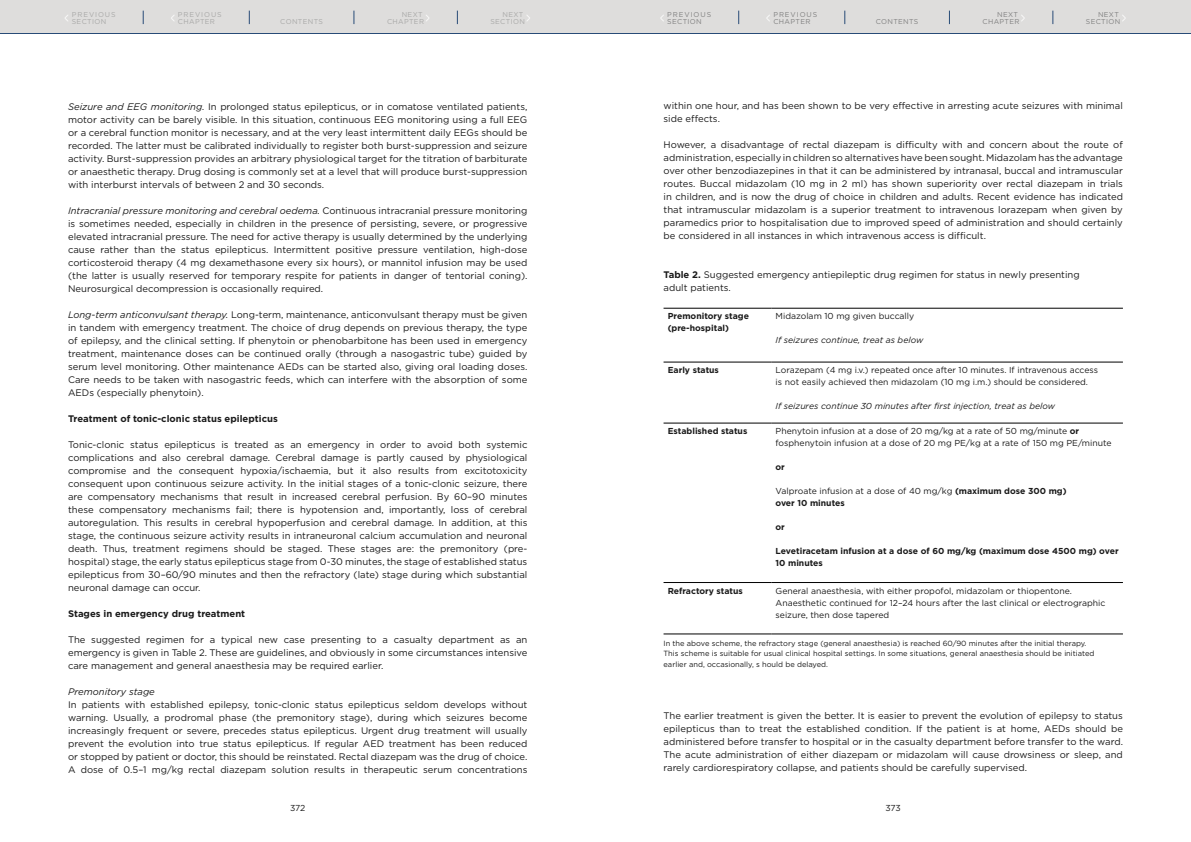
<style>
.page{position:relative;width:1191px;height:842px;background:#fff}
.page>*{position:absolute;margin:0;border:0;box-sizing:border-box;transform-origin:0 0}
.t1{font:14px "Gotham";color:#fff;scale:.5 1}
.t2{font:9.5px/13px "Gotham";color:#1a1a1a;text-align:justify}
.t3{font:700 9.5px "Gotham";color:#1a1a1a}
.t4{font:italic 9.5px "Gotham";color:#1a1a1a}
.t5{font:8.6px/12px "Gotham";color:#1a1a1a}
.t6{font:700 8.6px/12px "Gotham";color:#1a1a1a}
.t7{font:italic 8.6px "Gotham";color:#1a1a1a}
.t8{font:7.5px/10.2px "Gotham";color:#1a1a1a}
.t9{font:7px/7px "Gotham";letter-spacing:.05em;color:#808080}
.t10{font:7px/7px "Gotham";letter-spacing:.05em;color:#a8a8a7}
.t11{font:7px/7px "Gotham";letter-spacing:.13em;color:#808080}
.t12{font:7px/7px "Gotham";letter-spacing:.13em;color:#a8a8a7}
.s1{font-size:14px;color:#fff}
.s2{font-style:italic}
.s3{font-weight:700}
</style>
<div class="page">
<div style="left:0;top:0;width:595px;height:33px;background:#dedddc"></div>
<hr style="left:0;top:33px;width:595px;height:1px;background:#284b77">
<div style="left:595px;top:0;width:596px;height:33px;background:#dedddc"></div>
<hr style="left:595px;top:33px;width:596px;height:1px;background:#284b77">
<svg style="left:143px;top:11px;width:1px;height:13px"></svg>
<svg style="left:249px;top:11px;width:1px;height:13px"></svg>
<svg style="left:354px;top:11px;width:1px;height:13px"></svg>
<svg style="left:457px;top:11px;width:1px;height:13px"></svg>
<svg style="left:738px;top:11px;width:1px;height:13px"></svg>
<svg style="left:844px;top:11px;width:1px;height:13px"></svg>
<svg style="left:949px;top:11px;width:1px;height:13px"></svg>
<svg style="left:1052px;top:11px;width:1px;height:13px"></svg>
<svg style="left:663px;top:361px;width:460px;height:273px"></svg>
<hr style="left:663px;top:634px;width:108px;height:1px;background:#000">
<hr style="left:771px;top:634px;width:352px;height:1px;background:#000">
<hr style="left:663px;top:362px;width:108px;height:1px;background:#000">
<hr style="left:771px;top:362px;width:352px;height:1px;background:#000">
<hr style="left:663px;top:423px;width:108px;height:1px;background:#000">
<hr style="left:771px;top:423px;width:352px;height:1px;background:#000">
<hr style="left:663px;top:308px;width:108px;height:1px;background:#000">
<hr style="left:771px;top:308px;width:352px;height:1px;background:#000">
<hr style="left:663px;top:582px;width:108px;height:1px;background:#000">
<hr style="left:771px;top:582px;width:352px;height:1px;background:#000">
<p class="t12" style="left:72px;top:11px;width:45px">PREVIOUS<br>SECTION</p>
<p class="t12" style="left:171px;top:11px;width:53px;text-align:center"><span class="s1">&lt;</span> PREVIOUS<br>CHAPTER</p>
<p class="t10" style="left:280px;top:18px;width:44px">CONTENTS</p>
<p class="t10" style="left:387px;top:11px;width:44px;text-indent:15px">NEXT<br>CHAPTER <sup>&gt;</sup></p>
<p class="t10" style="left:502px;top:11px;width:22px">NEXT</p>
<h1 class="t1" style="left:65px;top:9px;width:10px">&lt;</h1>
<p class="t10" style="left:490px;top:18px;width:42px">SECTION <sup>&gt;</sup></p>
<p class="t11" style="left:667px;top:11px;width:45px">PREVIOUS<br>SECTION</p>
<p class="t11" style="left:766px;top:11px;width:53px;text-align:center"><span class="s1">&lt;</span> PREVIOUS<br>CHAPTER</p>
<p class="t9" style="left:875px;top:18px;width:44px">CONTENTS</p>
<p class="t9" style="left:982px;top:11px;width:44px;text-indent:15px">NEXT<br>CHAPTER <sup>&gt;</sup></p>
<p class="t9" style="left:1086px;top:11px;width:42px;text-indent:12px">NEXT<br>SECTION <sup>&gt;</sup></p>
<p class="t2" style="left:68px;top:100px;width:461px"><span class="s2">Seizure and EEG monitoring.</span> In prolonged status epilepticus, or in comatose ventilated patients, motor activity can be barely visible. In this situation, continuous EEG monitoring using a full EEG or a cerebral function monitor is necessary, and at the very least intermittent daily EEGs should be recorded. The latter must be calibrated individually to register both burst-suppression and seizure activity. Burst-suppression provides an arbitrary physiological target for the titration of barbiturate or anaesthetic therapy. Drug dosing is commonly set at a level that will produce burst-suppression with interburst intervals of between 2 and 30 seconds.</p>
<p class="t2" style="left:68px;top:204px;width:461px"><span class="s2">Intracranial pressure monitoring and cerebral oedema.</span> Continuous intracranial pressure monitoring is sometimes needed, especially in children in the presence of persisting, severe, or progressive elevated intracranial pressure. The need for active therapy is usually determined by the underlying cause rather than the status epilepticus. Intermittent positive pressure ventilation, high-dose corticosteroid therapy (4 mg dexamethasone every six hours), or mannitol infusion may be used (the latter is usually reserved for temporary respite for patients in danger of tentorial coning).<br>Neurosurgical decompression is occasionally required.</p>
<p class="t2" style="left:68px;top:308px;width:461px"><span class="s2">Long-term anticonvulsant therapy.</span> Long-term, maintenance, anticonvulsant therapy must be given in tandem with emergency treatment. The choice of drug depends on previous therapy, the type of epilepsy, and the clinical setting. If phenytoin or phenobarbitone has been used in emergency treatment, maintenance doses can be continued orally (through a nasogastric tube) guided by serum level monitoring. Other maintenance AEDs can be started also, giving oral loading doses.<br>Care needs to be taken with nasogastric feeds, which can interfere with the absorption of some AEDs (especially phenytoin).</p>
<p class="t3" style="left:68px;top:412px;width:211px">Treatment of tonic-clonic status epilepticus</p>
<p class="t2" style="left:68px;top:438px;width:461px">Tonic-clonic status epilepticus is treated as an emergency in order to avoid both systemic complications and also cerebral damage. Cerebral damage is partly caused by physiological compromise and the consequent hypoxia/ischaemia, but it also results from excitotoxicity consequent upon continuous seizure activity. In the initial stages of a tonic-clonic seizure, there are compensatory mechanisms that result in increased cerebral perfusion. By 60–90 minutes these compensatory mechanisms fail; there is hypotension and, importantly, loss of cerebral autoregulation. This results in cerebral hypoperfusion and cerebral damage. In addition, at this stage, the continuous seizure activity results in intraneuronal calcium accumulation and neuronal death. Thus, treatment regimens should be staged. These stages are: the premonitory (pre&shy;hospital) stage, the early status epilepticus stage from 0-30 minutes, the stage of established status epilepticus from 30–60/90 minutes and then the refractory (late) stage during which substantial neuronal damage can occur.</p>
<p class="t3" style="left:68px;top:607px;width:179px">Stages in emergency drug treatment</p>
<p class="t2" style="left:68px;top:632px;width:461px">The suggested regimen for a typical new case presenting to a casualty department as an emergency is given in Table 2. These are guidelines, and obviously in some circumstances intensive care management and general anaesthesia may be required earlier.</p>
<p class="t4" style="left:68px;top:685px;width:88px">Premonitory stage</p>
<p class="t2" style="left:68px;top:697px;width:461px">In patients with established epilepsy, tonic-clonic status epilepticus seldom develops without warning. Usually, a prodromal phase (the premonitory stage), during which seizures become increasingly frequent or severe, precedes status epilepticus. Urgent drug treatment will usually prevent the evolution into true status epilepticus. If regular AED treatment has been reduced or stopped by patient or doctor, this should be reinstated. Rectal diazepam was the drug of choice.<br>A dose of 0.5–1 mg/kg rectal diazepam solution results in therapeutic serum concentrations</p>
<p class="t2" style="left:663px;top:99px;width:461px">within one hour, and has been shown to be very effective in arresting acute seizures with minimal side effects.</p>
<p class="t2" style="left:663px;top:138px;width:461px">However, a disadvantage of rectal diazepam is difficulty with and concern about the route of administration, especially in children so alternatives have been sought. Midazolam has the advantage over other benzodiazepines in that it can be administered by intranasal, buccal and intramuscular routes. Buccal midazolam (10 mg in 2 ml) has shown superiority over rectal diazepam in trials in children, and is now the drug of choice in children and adults. Recent evidence has indicated that intramuscular midazolam is a superior treatment to intravenous lorazepam when given by paramedics prior to hospitalisation due to improved speed of administration and should certainly be considered in all instances in which intravenous access is difficult.</p>
<p class="t2" style="left:663px;top:268px;width:418px"><span class="s3">Table 2.</span> Suggested emergency antiepileptic drug regimen for status in newly presenting adult patients.</p>
<p class="t6" style="left:668px;top:310px;width:83px">Premonitory stage (pre-hospital)</p>
<p class="t5" style="left:775px;top:310px;width:140px">Midazolam 10 mg given buccally</p>
<p class="t7" style="left:775px;top:335px;width:149px">If seizures continue, treat as below</p>
<p class="t6" style="left:668px;top:364px;width:53px">Early status</p>
<p class="t5" style="left:775px;top:364px;width:324px">Lorazepam (4 mg i.v.) repeated once after 10 minutes. If intravenous access is not easily achieved then midazolam (10 mg i.m.) should be considered.</p>
<p class="t7" style="left:775px;top:401px;width:281px">If seizures continue 30 minutes after first injection, treat as below</p>
<p class="t6" style="left:668px;top:425px;width:81px">Established status</p>
<p class="t5" style="left:775px;top:425px;width:337px">Phenytoin infusion at a dose of 20 mg/kg at a rate of 50 mg/minute <span class="s3">or </span>fosphenytoin infusion at a dose of 20 mg PE/kg at a rate of 150 mg PE/minute</p>
<p class="t6" style="left:775px;top:461px;width:11px">or</p>
<p class="t5" style="left:775px;top:485px;width:292px">Valproate infusion at a dose of 40 mg/kg <span class="s3">(maximum dose 300 mg) over 10 minutes</span></p>
<p class="t6" style="left:775px;top:521px;width:11px">or</p>
<p class="t6" style="left:775px;top:545px;width:344px">Levetiracetam infusion at a dose of 60 mg/kg (maximum dose 4500 mg) over<br>10 minutes</p>
<p class="t6" style="left:668px;top:585px;width:77px">Refractory status</p>
<p class="t5" style="left:775px;top:584px;width:331px">General anaesthesia, with either propofol, midazolam or thiopentone.<br>Anaesthetic continued for 12–24 hours after the last clinical or electrographic seizure, then dose tapered</p>
<p class="t8" style="left:663px;top:638px;width:432px">In the above scheme, the refractory stage (general anaesthesia) is reached 60/90 minutes after the initial therapy.<br>This scheme is suitable for usual clinical hospital settings. In some situations, general anaesthesia should be initiated earlier and, occasionally, s hould be delayed.</p>
<p class="t2" style="left:663px;top:708px;width:461px">The earlier treatment is given the better. It is easier to prevent the evolution of epilepsy to status epilepticus than to treat the established condition. If the patient is at home, AEDs should be administered before transfer to hospital or in the casualty department before transfer to the ward.<br>The acute administration of either diazepam or midazolam will cause drowsiness or sleep, and rarely cardiorespiratory collapse, and patients should be carefully supervised.</p>
<p class="t5" style="left:290px;top:802px;width:17px">372</p>
<p class="t5" style="left:885px;top:802px;width:17px">373</p>
</div>
